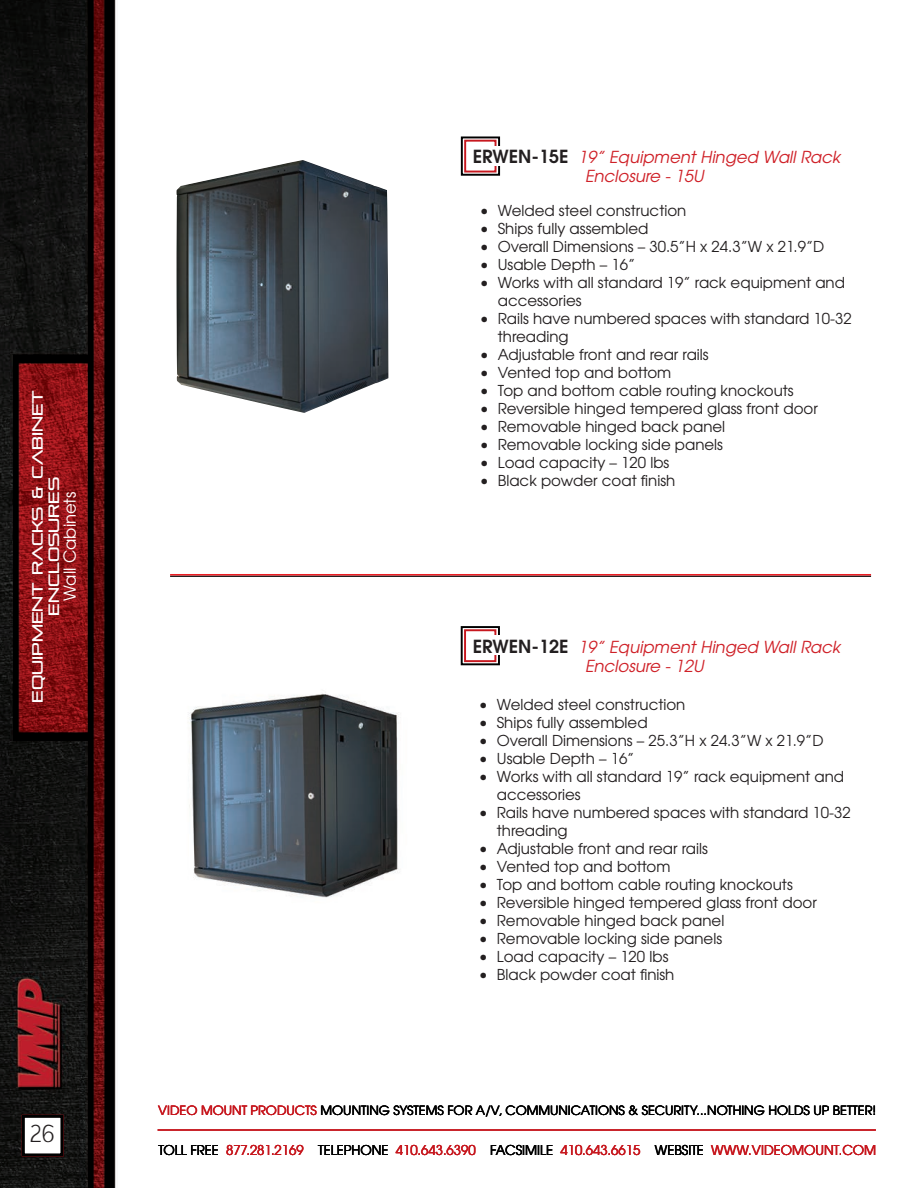
<style>
.page{position:relative;width:918px;height:1188px;background:#fff}
.page>*{position:absolute;margin:0;border:0;box-sizing:border-box;transform-origin:0 0}
.t1{font:23.85px "Aftasans";color:#231f20;scale:.85 1}
.Product_Name{font:italic 16.5px/19.8px "Te X Gyre Adventor";color:#cf2027}
.CategorySubheadRight{font:16.5px "Te X Gyre Adventor";color:#fff}
.t2{font:15px/18px "Te X Gyre Adventor";color:#231f20}
.SubCatHeader{font:15px/16.5px "Pirulen Rg";color:#fff;text-align:center}
.t3{font:13.5px "Te X Gyre Adventor";color:#c7181f}
.t4{font:12.75px "Te X Gyre Adventor";color:#000}
.s1{font-weight:700;font-style:normal;font-size:18px;color:#231f20}
.s2{color:#c7181f}
.s3{color:#000}
</style>
<div class="page">
<img style="left:0;top:0;width:876px;height:1188px">
<hr style="left:158px;top:1130px;width:718px;height:1px;background:#c7181f">
<div style="left:22px;top:1115px;width:41px;height:41px;background:#fff;border:3px solid #000"></div>
<div style="left:488px;top:672px;width:52px;height:19px;background:#fff"></div>
<div style="left:461px;top:136px;width:39px;height:40px;border:2px solid #000"></div>
<div style="left:464px;top:140px;width:33px;height:33px;border:2px solid #c7181f"></div>
<div style="left:471px;top:146px;width:52px;height:19px;background:#fff"></div>
<div style="left:461px;top:626px;width:39px;height:39px;border:2px solid #000"></div>
<div style="left:464px;top:629px;width:32px;height:33px;border:2px solid #c7181f"></div>
<div style="left:471px;top:636px;width:52px;height:19px;background:#fff"></div>
<hr style="left:170px;top:575px;width:701px;height:2px;background:#231f20">
<hr style="left:170px;top:574px;width:701px;height:1px;background:#ee1d23">
<img style="left:176px;top:160px;width:212px;height:253px">
<img style="left:178px;top:662px;width:232px;height:252px">
<p class="SubCatHeader" style="left:29px;top:703px;width:314px;rotate:-90deg">EQUIPMENT RACKS &amp; CABINET<br>ENCLOSURES</p>
<p class="CategorySubheadRight" style="left:57px;top:601px;width:111px;rotate:-90deg">Wall Cabinets</p>
<h1 class="t1" style="left:30px;top:1119px;width:30px">26</h1>
<p class="Product_Name" style="left:585px;top:146px;width:257px;text-indent:-113px"><span class="s1">ERWEN-15E</span> 19” Equipment Hinged Wall Rack<br>Enclosure - 15U</p>
<p class="t2" style="left:480px;top:200px;width:208px">• Welded steel construction</p>
<p class="t2" style="left:480px;top:218px;width:170px">• Ships fully assembled</p>
<p class="t2" style="left:480px;top:236px;width:346px">• Overall Dimensions – 30.5”H x 24.3”W x 21.9”D</p>
<p class="t2" style="left:480px;top:254px;width:157px">• Usable Depth – 16”</p>
<p class="t2" style="left:498px;top:272px;width:349px;text-indent:-18px">• Works with all standard 19” rack equipment and accessories</p>
<p class="t2" style="left:498px;top:308px;width:356px;text-indent:-18px">• Rails have numbered spaces with standard 10-32 threading</p>
<p class="t2" style="left:480px;top:344px;width:230px">• Adjustable front and rear rails</p>
<p class="t2" style="left:480px;top:362px;width:193px">• Vented top and bottom</p>
<p class="t2" style="left:480px;top:380px;width:315px">• Top and bottom cable routing knockouts</p>
<p class="t2" style="left:480px;top:398px;width:340px">• Reversible hinged tempered glass front door</p>
<p class="t2" style="left:480px;top:416px;width:247px">• Removable hinged back panel</p>
<p class="t2" style="left:480px;top:434px;width:245px">• Removable locking side panels</p>
<p class="t2" style="left:480px;top:452px;width:191px">• Load capacity – 120 lbs</p>
<p class="t2" style="left:480px;top:470px;width:197px">• Black powder coat finish</p>
<p class="Product_Name" style="left:585px;top:636px;width:257px;text-indent:-113px"><span class="s1">ERWEN-12E</span> 19” Equipment Hinged Wall Rack<br>Enclosure - 12U</p>
<p class="t2" style="left:479px;top:694px;width:208px">• Welded steel construction</p>
<p class="t2" style="left:479px;top:712px;width:170px">• Ships fully assembled</p>
<p class="t2" style="left:479px;top:730px;width:346px">• Overall Dimensions – 25.3”H x 24.3”W x 21.9”D</p>
<p class="t2" style="left:479px;top:748px;width:157px">• Usable Depth – 16”</p>
<p class="t2" style="left:497px;top:766px;width:349px;text-indent:-18px">• Works with all standard 19” rack equipment and accessories</p>
<p class="t2" style="left:497px;top:802px;width:356px;text-indent:-18px">• Rails have numbered spaces with standard 10-32 threading</p>
<p class="t2" style="left:479px;top:838px;width:230px">• Adjustable front and rear rails</p>
<p class="t2" style="left:479px;top:856px;width:193px">• Vented top and bottom</p>
<p class="t2" style="left:479px;top:874px;width:315px">• Top and bottom cable routing knockouts</p>
<p class="t2" style="left:479px;top:892px;width:340px">• Reversible hinged tempered glass front door</p>
<p class="t2" style="left:479px;top:910px;width:247px">• Removable hinged back panel</p>
<p class="t2" style="left:479px;top:928px;width:245px">• Removable locking side panels</p>
<p class="t2" style="left:479px;top:946px;width:191px">• Load capacity – 120 lbs</p>
<p class="t2" style="left:479px;top:964px;width:197px">• Black powder coat finish</p>
<p class="t4" style="left:158px;top:1101px;width:719px"><span class="s2">VIDEO MOUNT PRODUCTS</span> MOUNTING SYSTEMS FOR A/V, COMMUNICATIONS &amp; SECURITY...NOTHING HOLDS UP BETTER!</p>
<p class="t3" style="left:158px;top:1139px;width:719px"><span class="s3">TOLL FREE</span> 877.281.2169 <span class="s3">TELEPHONE</span> 410.643.6390 <span class="s3">FACSIMILE</span> 410.643.6615 <span class="s3">WEBSITE</span> WWW.VIDEOMOUNT.COM</p>
</div>
